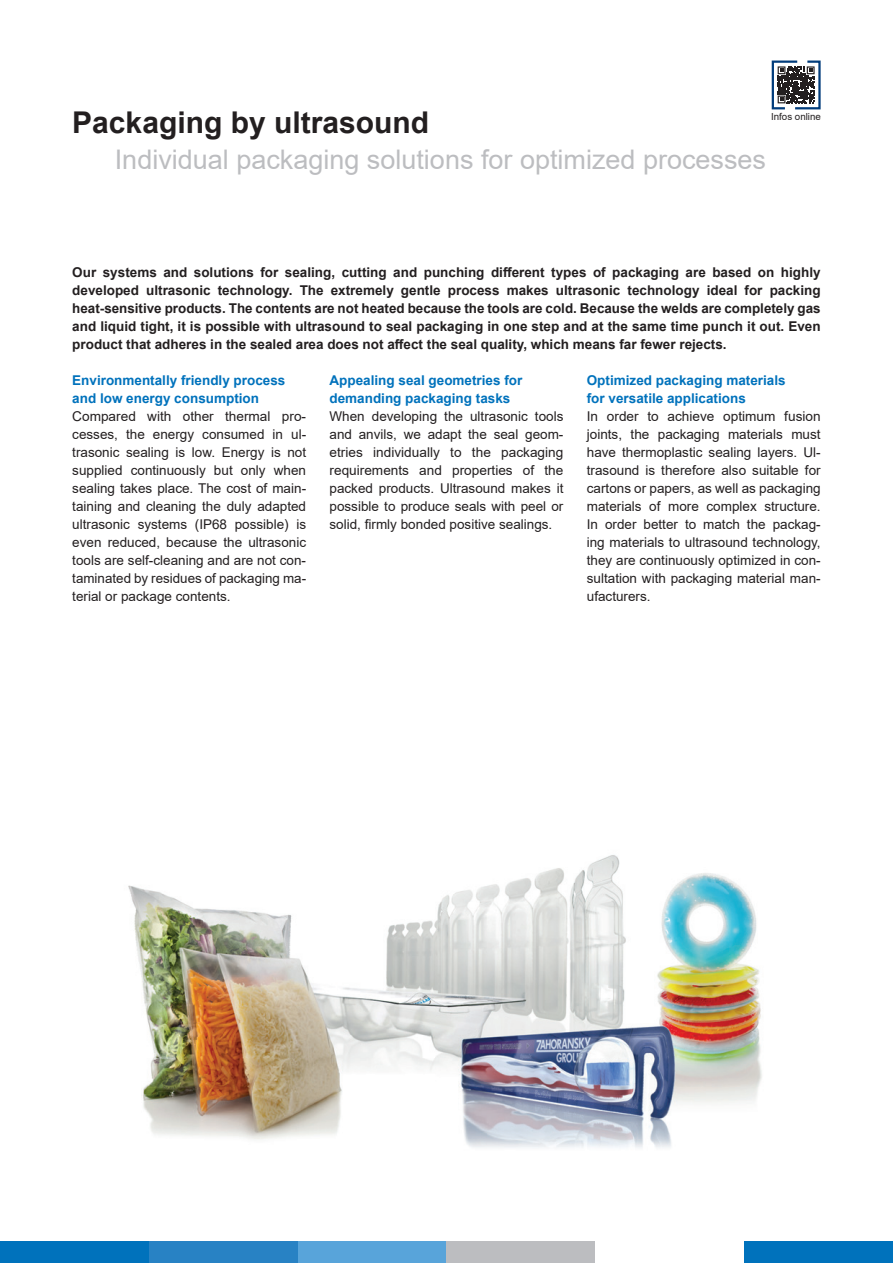
<style>
.page{position:relative;width:893px;height:1263px;background:#fff}
.page>*{position:absolute;margin:0;border:0;box-sizing:border-box;transform-origin:0 0}
.t1{font:700 30px "Arial";color:#231f20}
.t2{font:27px "Arial";color:#bcbdc0}
.t3{font:13.5px/18px "Arial";color:#231f20;text-align:justify}
.t4{font:700 13.5px/18px "Arial";color:#231f20;text-align:justify}
.t5{font:700 13.5px/18px "Arial";color:#0072bc}
.t6{font:9.75px "Arial";color:#231f20}
</style>
<div class="page">
<div style="left:0;top:1242px;width:149px;height:21px;background:#0072bc"></div>
<div style="left:149px;top:1242px;width:149px;height:21px;background:#2882c4"></div>
<div style="left:298px;top:1242px;width:148px;height:21px;background:#58a4da"></div>
<div style="left:446px;top:1242px;width:149px;height:21px;background:#bcbdc0"></div>
<div style="left:744px;top:1242px;width:149px;height:21px;background:#0072bc"></div>
<img style="left:128px;top:855px;width:634px;height:293px">
<svg style="left:771px;top:60px;width:50px;height:50px"></svg>
<h1 class="t1" style="left:72px;top:101px;width:358px">Packaging by ultrasound</h1>
<h2 class="t2" style="left:115px;top:140px;width:653px">Individual packaging solutions for optimized processes</h2>
<p class="t6" style="left:771px;top:110px;width:51px">Infos online</p>
<p class="t4" style="left:72px;top:263px;width:750px">Our systems and solutions for sealing, cutting and punching different types of packaging are based on highly developed ultrasonic technology. The extremely gentle process makes ultrasonic technology ideal for packing heat-sensitive products. The contents are not heated because the tools are cold. Because the welds are completely gas and liquid tight, it is possible with ultrasound to seal packaging in one step and at the same time punch it out. Even product that adheres in the sealed area does not affect the seal quality, which means far fewer rejects.</p>
<p class="t5" style="left:72px;top:371px;width:215px">Environmentally friendly process and low energy consumption</p>
<p class="t3" style="left:72px;top:407px;width:235px">Compared with other thermal pro&shy;cesses, the energy consumed in ul&shy;trasonic sealing is low. Energy is not supplied continuously but only when sealing takes place. The cost of main&shy;taining and cleaning the duly adapted ultrasonic systems (IP68 possible) is even reduced, because the ultrasonic tools are self-cleaning and are not con&shy;taminated by residues of packaging ma&shy;terial or package contents.</p>
<p class="t5" style="left:587px;top:371px;width:200px">Optimized packaging materials for versatile applications</p>
<p class="t3" style="left:587px;top:407px;width:235px">In order to achieve optimum fusion joints, the packaging materials must have thermoplastic sealing layers. Ul&shy;trasound is therefore also suitable for cartons or papers, as well as packaging materials of more complex structure.<br>In order better to match the packag&shy;ing materials to ultrasound technology, they are continuously optimized in con&shy;sultation with packaging material man&shy;ufacturers.</p>
<p class="t5" style="left:330px;top:371px;width:194px">Appealing seal geometries for demanding packaging tasks</p>
<p class="t3" style="left:330px;top:407px;width:235px">When developing the ultrasonic tools and anvils, we adapt the seal geom&shy;etries individually to the packaging requirements and properties of the packed products. Ultrasound makes it possible to produce seals with peel or solid, firmly bonded positive sealings.</p>
</div>
